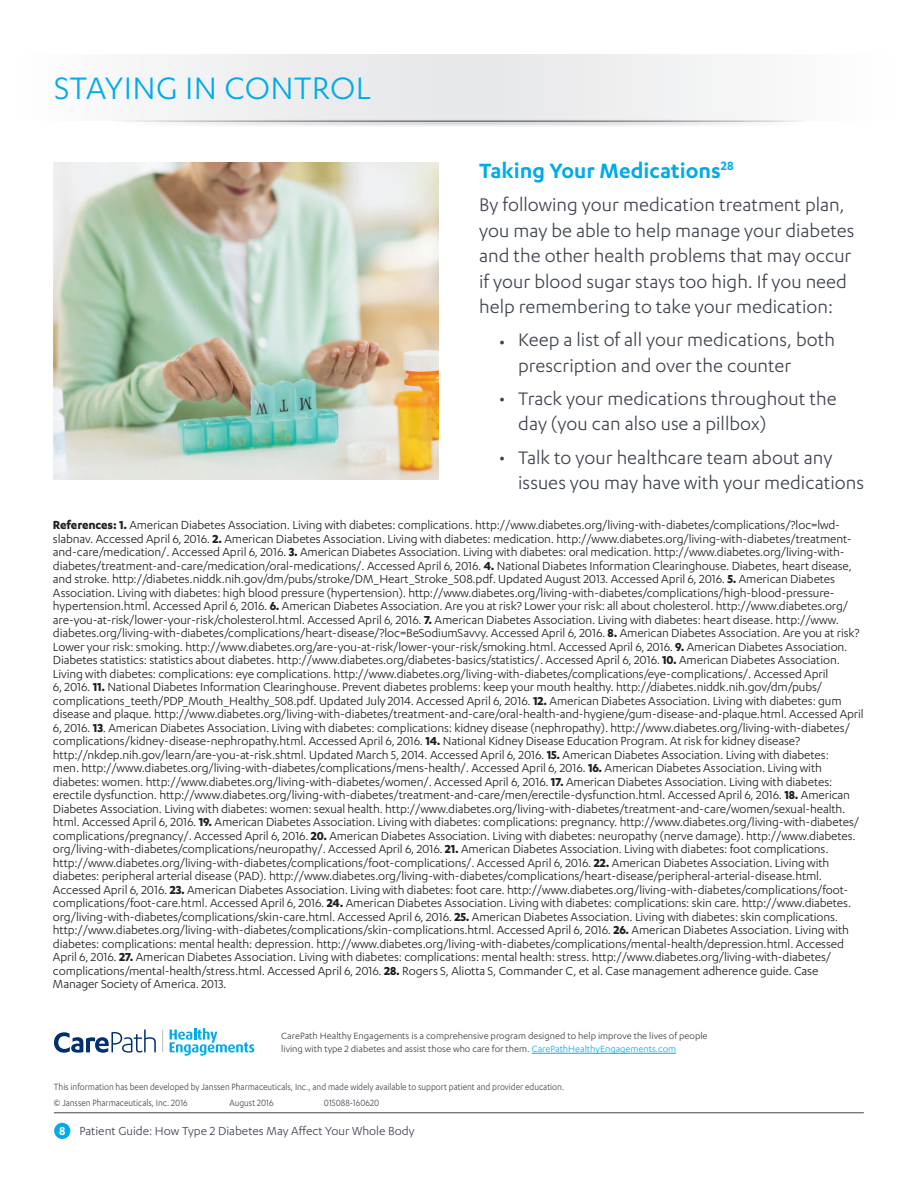
<style>
.page{position:relative;width:918px;height:1188px;background:#fff}
.page>*{position:absolute;margin:0;border:0;box-sizing:border-box;transform-origin:0 0}
.t1{font:36px "Karbon";letter-spacing:.01em;color:#00abe7}
.Body_Copy{font:600 24px "Karbon";color:#00abe7}
.BULLETS{font:21px/25.5px "Karbon";color:#3e444f}
.Body_Copy-2{font:21px/25.5px "Karbon";color:#3e444f}
.t2{font:13.5px/13.5px "Karbon";letter-spacing:-.01em;color:#231f20}
.Footer-Brochure_Name{font:13.5px "Karbon";color:#3e444f}
.t3{font:600 13.5px "Karbon";color:#fff}
.t4{font:10.5px "Karbon";color:#3e444f;scale:.9 1}
.t5{font:10.5px/12.8px "Karbon";color:#3e3e3f}
.s1{font-weight:700}
.s2{color:#00aeef}
</style>
<div class="page">
<div style="left:54px;top:1123px;width:16px;height:16px;background:#00abe7;border-radius:50%"></div>
<div style="left:14px;top:54px;width:890px;height:67px;background:linear-gradient(to right,#f0f1f2,#f3f3f4)"></div>
<div style="left:110px;top:120px;width:699px;height:7px;background:#231f20;opacity:.8"></div>
<hr style="left:108px;top:121px;width:702px;height:1px;background:#3e444f">
<hr style="left:54px;top:1112px;width:810px;height:1px;background:#3e444f">
<img style="left:54px;top:162px;width:385px;height:317px">
<hr style="left:532px;top:1053px;width:144px;height:1px;background:#00aeef">
<svg style="left:162px;top:1030px;width:1px;height:22px"></svg>
<svg style="left:54px;top:1030px;width:102px;height:23px"></svg>
<svg style="left:170px;top:1028px;width:84px;height:28px"></svg>
<p class="t1" style="left:54px;top:68px;width:318px">STAYING IN CONTROL</p>
<p class="Body_Copy" style="left:479px;top:157px;width:256px">Taking Your Medications<sup>28</sup></p>
<p class="Body_Copy-2" style="left:479px;top:192px;width:377px">By following your medication treatment plan, you may be able to help manage your diabetes and the other health problems that may occur if your blood sugar stays too high. If you need help remembering to take your medication:</p>
<p class="BULLETS" style="left:518px;top:327px;width:318px;text-indent:-20px">• Keep a list of all your medications, both prescription and over the counter</p>
<p class="BULLETS" style="left:518px;top:385px;width:320px;text-indent:-20px">• Track your medications throughout the day (you can also use a pillbox)</p>
<p class="BULLETS" style="left:518px;top:444px;width:347px;text-indent:-20px">• Talk to your healthcare team about any issues you may have with your medications</p>
<p class="t2" style="left:53px;top:518px;width:812px"><span class="s1">References: 1.</span> American Diabetes Association. Living with diabetes: complications. http://www.diabetes.org/living-with-diabetes/complications/?loc=lwd&shy;slabnav. Accessed April 6, 2016. <span class="s1">2.</span> American Diabetes Association. Living with diabetes: medication. http://www.diabetes.org/living-with-diabetes/treatment&shy;and-care/medication/. Accessed April 6, 2016. <span class="s1">3.</span> American Diabetes Association. Living with diabetes: oral medication. http://www.diabetes.org/living-with&shy;diabetes/treatment-and-care/medication/oral-medications/. Accessed April 6, 2016. <span class="s1">4.</span> National Diabetes Information Clearinghouse. Diabetes, heart disease, and stroke. http://diabetes.niddk.nih.gov/dm/pubs/stroke/DM_Heart_Stroke_508.pdf. Updated August 2013. Accessed April 6, 2016. <span class="s1">5.</span> American Diabetes Association. Living with diabetes: high blood pressure (hypertension). http://www.diabetes.org/living-with-diabetes/complications/high-blood-pressure&shy;hypertension.html. Accessed April 6, 2016. <span class="s1">6.</span> American Diabetes Association. Are you at risk? Lower your risk: all about cholesterol. http://www.diabetes.org/ are-you-at-risk/lower-your-risk/cholesterol.html. Accessed April 6, 2016. <span class="s1">7.</span> American Diabetes Association. Living with diabetes: heart disease. http://www. diabetes.org/living-with-diabetes/complications/heart-disease/?loc=BeSodiumSavvy. Accessed April 6, 2016. <span class="s1">8.</span> American Diabetes Association. Are you at risk?<br>Lower your risk: smoking. http://www.diabetes.org/are-you-at-risk/lower-your-risk/smoking.html. Accessed April 6, 2016. <span class="s1">9.</span> American Diabetes Association.<br>Diabetes statistics: statistics about diabetes. http://www.diabetes.org/diabetes-basics/statistics/. Accessed April 6, 2016. <span class="s1">10.</span> American Diabetes Association.<br>Living with diabetes: complications: eye complications. http://www.diabetes.org/living-with-diabetes/complications/eye-complications/. Accessed April<br>6, 2016. <span class="s1">11.</span> National Diabetes Information Clearinghouse. Prevent diabetes problems: keep your mouth healthy. http://diabetes.niddk.nih.gov/dm/pubs/ complications_teeth/PDP_Mouth_Healthy_508.pdf. Updated July 2014. Accessed April 6, 2016. <span class="s1">12.</span> American Diabetes Association. Living with diabetes: gum disease and plaque. http://www.diabetes.org/living-with-diabetes/treatment-and-care/oral-health-and-hygiene/gum-disease-and-plaque.html. Accessed April 6, 2016. <span class="s1">13</span>. American Diabetes Association. Living with diabetes: complications: kidney disease (nephropathy). http://www.diabetes.org/living-with-diabetes/ complications/kidney-disease-nephropathy.html. Accessed April 6, 2016. <span class="s1">14.</span> National Kidney Disease Education Program. At risk for kidney disease? http://nkdep.nih.gov/learn/are-you-at-risk.shtml. Updated March 5, 2014. Accessed April 6, 2016. <span class="s1">15.</span> American Diabetes Association. Living with diabetes:<br>men. http://www.diabetes.org/living-with-diabetes/complications/mens-health/. Accessed April 6, 2016. <span class="s1">16.</span> American Diabetes Association. Living with diabetes: women. http://www.diabetes.org/living-with-diabetes/women/. Accessed April 6, 2016. <span class="s1">17.</span> American Diabetes Association. Living with diabetes: erectile dysfunction. http://www.diabetes.org/living-with-diabetes/treatment-and-care/men/erectile-dysfunction.html. Accessed April 6, 2016. <span class="s1">18.</span> American Diabetes Association. Living with diabetes: women: sexual health. http://www.diabetes.org/living-with-diabetes/treatment-and-care/women/sexual-health. html. Accessed April 6, 2016. <span class="s1">19.</span> American Diabetes Association. Living with diabetes: complications: pregnancy. http://www.diabetes.org/living-with-diabetes/ complications/pregnancy/. Accessed April 6, 2016. <span class="s1">20.</span> American Diabetes Association. Living with diabetes: neuropathy (nerve damage). http://www.diabetes. org/living-with-diabetes/complications/neuropathy/. Accessed April 6, 2016. <span class="s1">21.</span> American Diabetes Association. Living with diabetes: foot complications. http://www.diabetes.org/living-with-diabetes/complications/foot-complications/. Accessed April 6, 2016. <span class="s1">22.</span> American Diabetes Association. Living with diabetes: peripheral arterial disease (PAD). http://www.diabetes.org/living-with-diabetes/complications/heart-disease/peripheral-arterial-disease.html.<br>Accessed April 6, 2016. <span class="s1">23.</span> American Diabetes Association. Living with diabetes: foot care. http://www.diabetes.org/living-with-diabetes/complications/foot&shy;complications/foot-care.html. Accessed April 6, 2016. <span class="s1">24.</span> American Diabetes Association. Living with diabetes: complications: skin care. http://www.diabetes. org/living-with-diabetes/complications/skin-care.html. Accessed April 6, 2016. <span class="s1">25.</span> American Diabetes Association. Living with diabetes: skin complications. http://www.diabetes.org/living-with-diabetes/complications/skin-complications.html. Accessed April 6, 2016. <span class="s1">26.</span> American Diabetes Association. Living with diabetes: complications: mental health: depression. http://www.diabetes.org/living-with-diabetes/complications/mental-health/depression.html. Accessed April 6, 2016. <span class="s1">27.</span> American Diabetes Association. Living with diabetes: complications: mental health: stress. http://www.diabetes.org/living-with-diabetes/ complications/mental-health/stress.html. Accessed April 6, 2016. <span class="s1">28.</span> Rogers S, Aliotta S, Commander C, et al. Case management adherence guide. Case Manager Society of America. 2013.</p>
<p class="t5" style="left:281px;top:1030px;width:428px">CarePath Healthy Engagements is a comprehensive program designed to help improve the lives of people living with type 2 diabetes and assist those who care for them. <span class="s2">CarePathHealthyEngagements.com</span></p>
<p class="t4" style="left:54px;top:1081px;width:568px">This information has been developed by Janssen Pharmaceuticals, Inc., and made widely available to support patient and provider education.</p>
<p class="t4" style="left:54px;top:1097px;width:150px">© Janssen Pharmaceuticals, Inc. 2016</p>
<p class="t4" style="left:229px;top:1097px;width:51px">August 2016</p>
<p class="t4" style="left:324px;top:1097px;width:63px">015088-160620</p>
<p class="t3" style="left:59px;top:1123px;width:8px">8</p>
<p class="Footer-Brochure_Name" style="left:79px;top:1124px;width:337px">Patient Guide: How Type 2 Diabetes May Affect Your Whole Body</p>
</div>
